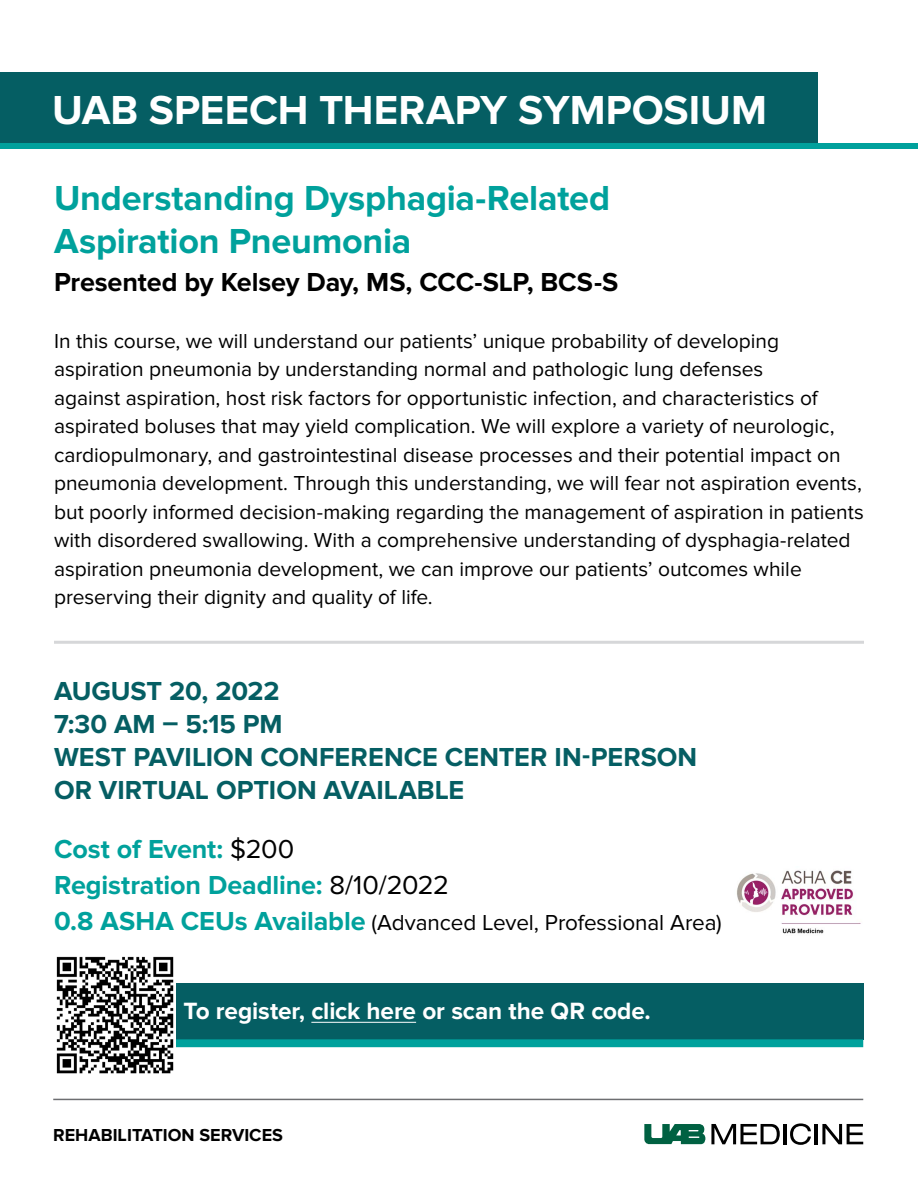
<style>
.page{position:relative;width:918px;height:1188px;background:#fff}
.page>*{position:absolute;margin:0;border:0;box-sizing:border-box;transform-origin:0 0}
.t1{font:700 42px "Proxima Nova";color:#fff}
.t2{font:700 36px/43.2px "Proxima Nova";letter-spacing:-.005em;color:#00a19c}
.t3{font:700 27px/33px "Proxima Nova";color:#055e63}
.t4{font:700 27px/36px "Proxima Nova";letter-spacing:-.005em;color:#00a19c}
.t5{font:700 27px "Proxima Nova";letter-spacing:-.005em;color:#000}
.t6{font:700 24.45px "Proxima Nova";letter-spacing:-.005em;color:#fff}
.t7{font:22.5px "Proxima Nova";letter-spacing:-.005em;color:#000}
.t8{font:21px/28.5px "Proxima Nova";color:#000}
.t9{font:700 18px "Proxima Nova";color:#000}
.s1{font-weight:400;color:#000}
.s2{font-weight:700;font-size:27px;color:#00a19c}
</style>
<div class="page">
<div style="left:0;top:72px;width:817px;height:73px;background:#055e63"></div>
<div style="left:0;top:143px;width:918px;height:5px;background:#00a19c"></div>
<svg style="left:644px;top:1124px;width:136px;height:20px"></svg>
<hr style="left:783px;top:1124px;width:4px;height:20px;background:#000">
<svg style="left:790px;top:1123px;width:21px;height:22px"></svg>
<hr style="left:815px;top:1124px;width:3px;height:20px;background:#000">
<svg style="left:822px;top:1124px;width:41px;height:20px"></svg>
<hr style="left:53px;top:1099px;width:810px;height:1px;background:#6d6e71">
<hr style="left:54px;top:641px;width:810px;height:3px;background:#d6d7d9">
<div style="left:153px;top:983px;width:710px;height:56px;background:#055e63"></div>
<hr style="left:311px;top:1022px;width:105px;height:1px;background:#fff">
<div style="left:153px;top:1039px;width:710px;height:8px;background:#00a19c"></div>
<img style="left:737px;top:870px;width:124px;height:64px">
<img style="left:56px;top:956px;width:119px;height:118px">
<h1 class="t1" style="left:52px;top:86px;width:716px">UAB SPEECH THERAPY SYMPOSIUM</h1>
<h2 class="t2" style="left:54px;top:177px;width:558px">Understanding Dysphagia-Related<br>Aspiration Pneumonia</h2>
<p class="t5" style="left:54px;top:266px;width:566px">Presented by Kelsey Day, MS, CCC-SLP, BCS-S</p>
<p class="t8" style="left:54px;top:327px;width:812px">In this course, we will understand our patients’ unique probability of developing aspiration pneumonia by understanding normal and pathologic lung defenses<br>against aspiration, host risk factors for opportunistic infection, and characteristics of aspirated boluses that may yield complication. We will explore a variety of neurologic, cardiopulmonary, and gastrointestinal disease processes and their potential impact on pneumonia development. Through this understanding, we will fear not aspiration events, but poorly informed decision-making regarding the management of aspiration in patients with disordered swallowing. With a comprehensive understanding of dysphagia-related aspiration pneumonia development, we can improve our patients’ outcomes while preserving their dignity and quality of life.</p>
<p class="t3" style="left:54px;top:676px;width:645px">AUGUST 20, 2022<br>7:30 AM – 5:15 PM<br>WEST PAVILION CONFERENCE CENTER IN-PERSON<br>OR VIRTUAL OPTION AVAILABLE</p>
<p class="t4" style="left:54px;top:832px;width:397px">Cost of Event: <span class="s1">$200<br></span>Registration Deadline: <span class="s1">8/10/2022</span></p>
<p class="t7" style="left:54px;top:910px;width:669px"><span class="s2">0.8 ASHA CEUs Available</span> (Advanced Level, Professional Area)</p>
<p class="t6" style="left:183px;top:997px;width:469px">To register, click here or scan the QR code.</p>
<p class="t9" style="left:53px;top:1125px;width:231px">REHABILITATION SERVICES</p>
</div>
